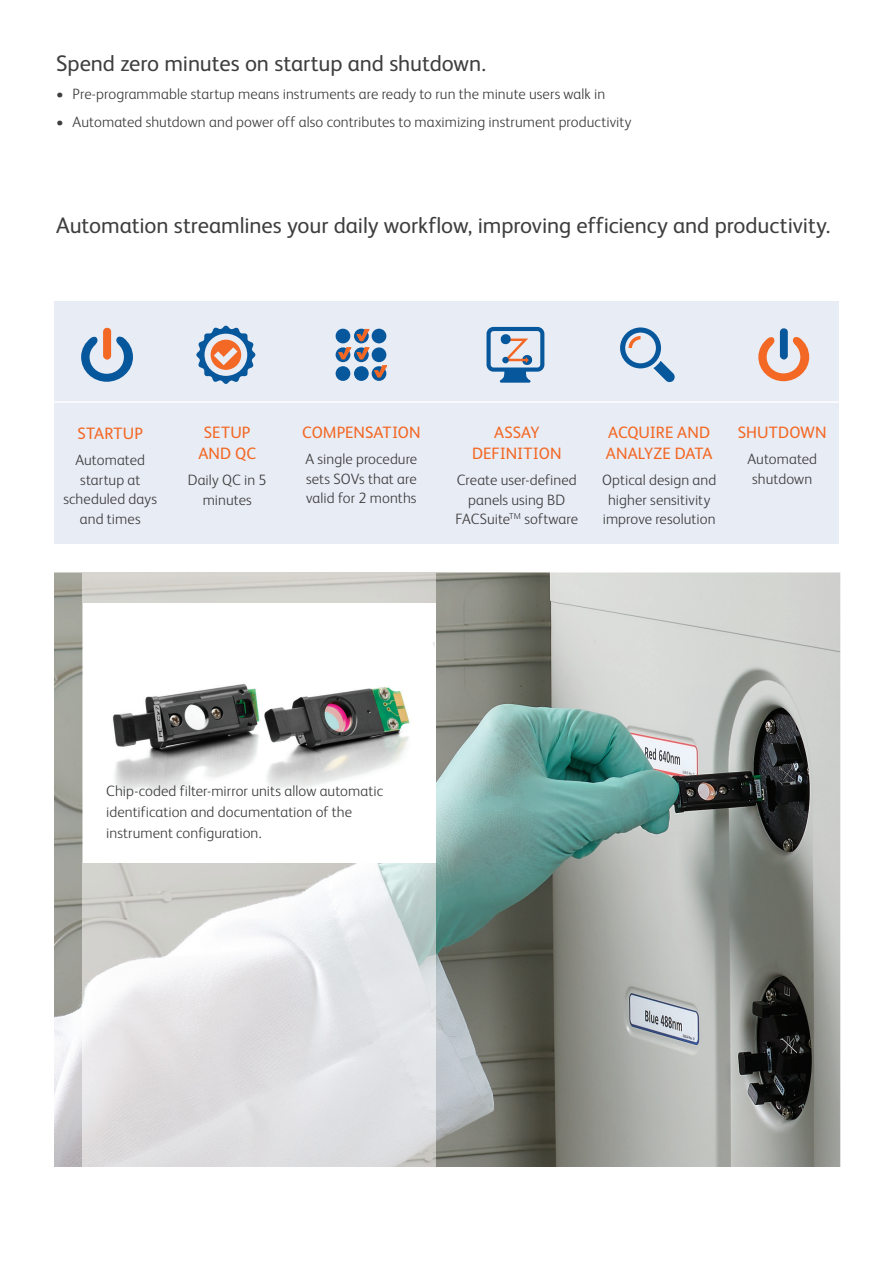
<style>
.page{position:relative;width:893px;height:1263px;background:#fff}
.page>*{position:absolute;margin:0;border:0;box-sizing:border-box;transform-origin:0 0}
.t1{font:22.5px "FS Albert Pro";letter-spacing:-.005em;color:#3e3e3f}
.t2{font:16.5px/21px "FS Albert Pro";letter-spacing:.005em;color:#f36824;text-align:center}
.t3{font:300 15px/19.5px "FS Albert Pro";letter-spacing:.005em;color:#3e3e3f;text-align:center}
</style>
<div class="page">
<img style="left:54px;top:572px;width:786px;height:595px">
<img style="left:83px;top:572px;width:353px;height:594px">
<div style="left:54px;top:301px;width:784px;height:243px;background:#e8ecf5"></div>
<svg style="left:196px;top:325px;width:60px;height:59px"></svg>
<svg style="left:81px;top:336px;width:52px;height:46px"></svg>
<div style="left:103px;top:328px;width:8px;height:32px;background:#f36824;border-radius:4px"></div>
<svg style="left:758px;top:336px;width:51px;height:45px"></svg>
<div style="left:780px;top:328px;width:8px;height:32px;background:#06579c;border-radius:4px"></div>
<svg style="left:499px;top:334px;width:34px;height:49px"></svg>
<div style="left:486px;top:327px;width:58px;height:45px;border:4px solid #06579c;border-radius:5px"></div>
<svg style="left:620px;top:327px;width:55px;height:55px"></svg>
<div style="left:336px;top:329px;width:14px;height:14px;background:#06579c;border-radius:50%"></div>
<div style="left:336px;top:347px;width:14px;height:15px;background:#06579c;border-radius:50%"></div>
<div style="left:336px;top:366px;width:14px;height:15px;background:#06579c;border-radius:50%"></div>
<svg style="left:354px;top:329px;width:15px;height:14px"></svg>
<svg style="left:354px;top:366px;width:15px;height:15px"></svg>
<div style="left:372px;top:329px;width:14px;height:14px;background:#06579c;border-radius:50%"></div>
<div style="left:372px;top:366px;width:14px;height:15px;background:#06579c;border-radius:50%"></div>
<svg style="left:356px;top:329px;width:14px;height:12px"></svg>
<svg style="left:338px;top:347px;width:50px;height:31px"></svg>
<div style="left:83px;top:603px;width:353px;height:260px;background:#fff"></div>
<img style="left:112px;top:642px;width:322px;height:151px">
<hr style="left:49px;top:401px;width:791px;height:2px;background:#fff">
<h1 class="t1" style="left:56px;top:48px;width:431px">Spend zero minutes on startup and shutdown.</h1>
<p class="t3" style="left:56px;top:83px;width:551px">• Pre-programmable startup means instruments are ready to run the minute users walk in</p>
<p class="t3" style="left:56px;top:111px;width:577px">• Automated shutdown and power off also contributes to maximizing instrument productivity</p>
<h1 class="t1" style="left:56px;top:210px;width:776px">Automation streamlines your daily workflow, improving efficiency and productivity.</h1>
<p class="t2" style="left:78px;top:422px;width:67px">STARTUP</p>
<p class="t3" style="left:63px;top:449px;width:95px">Automated startup at scheduled days and times</p>
<p class="t2" style="left:198px;top:420px;width:59px">SETUP<br>AND QC</p>
<p class="t3" style="left:188px;top:469px;width:80px">Daily QC in 5 minutes</p>
<p class="t2" style="left:302px;top:420px;width:120px">COMPENSATION</p>
<p class="t3" style="left:305px;top:448px;width:113px;text-align:justify">A single procedure sets SOVs that are valid for 2 months</p>
<p class="t2" style="left:472px;top:420px;width:91px">ASSAY<br>DEFINITION</p>
<p class="t3" style="left:455px;top:469px;width:124px">Create user-defined panels using BD<br>FACSuite<sup>TM</sup> software</p>
<p class="t2" style="left:606px;top:421px;width:108px;text-align:left">ACQUIRE AND<br>ANALYZE DATA</p>
<p class="t3" style="left:602px;top:469px;width:116px">Optical design and higher sensitivity improve resolution</p>
<p class="t2" style="left:738px;top:420px;width:90px">SHUTDOWN</p>
<p class="t3" style="left:747px;top:448px;width:71px">Automated shutdown</p>
<p class="t3" style="left:106px;top:780px;width:278px;line-height:21px;text-align:left">Chip-coded filter-mirror units allow automatic identification and documentation of the instrument configuration.</p>
</div>
